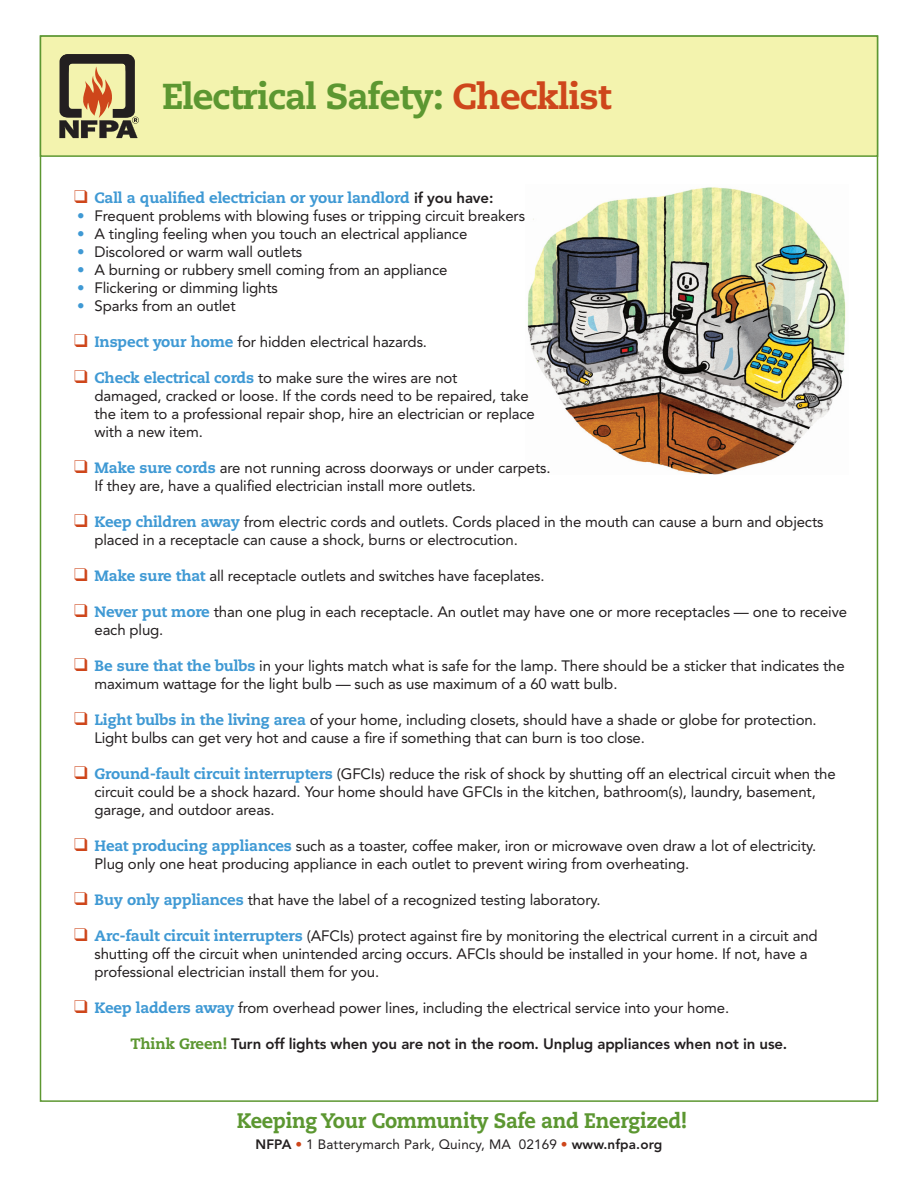
<style>
.page{position:relative;width:918px;height:1188px;background:#fff}
.page>*{position:absolute;margin:0;border:0;box-sizing:border-box;transform-origin:0 0}
.t1{font:800 36px "Caecilia";letter-spacing:-.025em;color:#5c9731}
.t2{font:800 21px "Caecilia";letter-spacing:-.015em;color:#5c9731;scale:.95 1}
.t3{font:15px/18px "Avenir";letter-spacing:-.01em;color:#231f20}
.t4{font:800 15px "Avenir";letter-spacing:-.01em;color:#231f20}
.t5{font:800 15px "Caecilia";letter-spacing:-.01em;color:#3f99d4}
.t6{font:13.5px "Avenir";letter-spacing:.01em;color:#231f20}
.s1{color:#ce461b}
.s2{font-family:"Avenir";color:#231f20}
.s3{color:#3f99d4}
.s4{font-family:"Caecilia";font-weight:800;color:#3f99d4}
.s5{font-family:"Caecilia";color:#5c9731}
.s6{font-weight:800}
</style>
<div class="page">
<div style="left:41px;top:36px;width:837px;height:120px;background:#f3f3ae"></div>
<div style="left:40px;top:35px;width:838px;height:122px;border:2px solid #5c9731"></div>
<svg style="left:59px;top:54px;width:80px;height:84px"></svg>
<img style="left:527px;top:187px;width:319px;height:287px">
<h1 class="t1" style="left:162px;top:81px;width:451px">Electrical Safety: <span class="s1">Checklist</span></h1>
<p class="t5" style="left:74px;top:191px;width:421px"><span class="s1">❑</span> Call a qualified electrician or your landlord <span class="s2">if you have:</span></p>
<p class="t3" style="left:77px;top:208px;width:449px"><span class="s3">•</span> Frequent problems with blowing fuses or tripping circuit breakers</p>
<p class="t3" style="left:77px;top:226px;width:392px"><span class="s3">•</span> A tingling feeling when you touch an electrical appliance</p>
<p class="t3" style="left:77px;top:244px;width:227px"><span class="s3">•</span> Discolored or warm wall outlets</p>
<p class="t3" style="left:77px;top:262px;width:372px"><span class="s3">•</span> A burning or rubbery smell coming from an appliance</p>
<p class="t3" style="left:77px;top:280px;width:202px"><span class="s3">•</span> Flickering or dimming lights</p>
<p class="t3" style="left:77px;top:298px;width:160px"><span class="s3">•</span> Sparks from an outlet</p>
<p class="t3" style="left:74px;top:334px;width:354px"><span class="s1">❑</span> <span class="s4">Inspect your home</span> for hidden electrical hazards.</p>
<p class="t3" style="left:94px;top:370px;width:442px;text-indent:-20px"><span class="s1">❑</span> <span class="s4">Check electrical cords</span> to make sure the wires are not<br>damaged, cracked or loose. If the cords need to be repaired, take the item to a professional repair shop, hire an electrician or replace with a new item.</p>
<p class="t3" style="left:94px;top:460px;width:458px;text-indent:-20px"><span class="s1">❑</span> <span class="s4">Make sure cords</span> are not running across doorways or under carpets.<br>If they are, have a qualified electrician install more outlets.</p>
<p class="t3" style="left:95px;top:514px;width:731px;text-indent:-20px"><span class="s1">❑</span> <span class="s4">Keep children away</span> from electric cords and outlets. Cords placed in the mouth can cause a burn and objects placed in a receptacle can cause a shock, burns or electrocution.</p>
<p class="t3" style="left:74px;top:568px;width:472px"><span class="s1">❑</span> <span class="s4">Make sure that</span> all receptacle outlets and switches have faceplates.</p>
<p class="t3" style="left:95px;top:604px;width:754px;text-indent:-20px"><span class="s1">❑</span> <span class="s4">Never put more</span> than one plug in each receptacle. An outlet may have one or more receptacles — one to receive each plug.</p>
<p class="t3" style="left:94px;top:658px;width:752px;text-indent:-20px"><span class="s1">❑</span> <span class="s4">Be sure that the bulbs</span> in your lights match what is safe for the lamp. There should be a sticker that indicates the maximum wattage for the light bulb — such as use maximum of a 60 watt bulb.</p>
<p class="t3" style="left:94px;top:712px;width:724px;text-indent:-20px"><span class="s1">❑</span> <span class="s4">Light bulbs in the living area</span> of your home, including closets, should have a shade or globe for protection.<br>Light bulbs can get very hot and cause a fire if something that can burn is too close.</p>
<p class="t3" style="left:94px;top:766px;width:743px;text-indent:-20px"><span class="s1">❑</span> <span class="s4">Ground-fault circuit interrupters</span> (GFCIs) reduce the risk of shock by shutting off an electrical circuit when the circuit could be a shock hazard. Your home should have GFCIs in the kitchen, bathroom(s), laundry, basement, garage, and outdoor areas.</p>
<p class="t3" style="left:94px;top:838px;width:723px;text-indent:-20px"><span class="s1">❑</span> <span class="s4">Heat producing appliances</span> such as a toaster, coffee maker, iron or microwave oven draw a lot of electricity.<br>Plug only one heat producing appliance in each outlet to prevent wiring from overheating.</p>
<p class="t3" style="left:74px;top:892px;width:528px"><span class="s1">❑</span> <span class="s4">Buy only appliances</span> that have the label of a recognized testing laboratory.</p>
<p class="t3" style="left:94px;top:928px;width:725px;text-indent:-20px"><span class="s1">❑</span> <span class="s4">Arc-fault circuit interrupters</span> (AFCIs) protect against fire by monitoring the electrical current in a circuit and shutting off the circuit when unintended arcing occurs. AFCIs should be installed in your home. If not, have a professional electrician install them for you.</p>
<p class="t3" style="left:74px;top:1000px;width:656px"><span class="s1">❑</span> <span class="s4">Keep ladders away</span> from overhead power lines, including the electrical service into your home.</p>
<p class="t4" style="left:131px;top:1037px;width:658px"><span class="s5">Think Green!</span> Turn off lights when you are not in the room. Unplug appliances when not in use.</p>
<h2 class="t2" style="left:237px;top:1112px;width:475px">Keeping Your Community Safe and Energized!</h2>
<p class="t6" style="left:256px;top:1139px;width:408px"><span class="s6">NFPA</span> <span class="s1">•</span> 1 Batterymarch Park, Quincy, MA 02169 <span class="s1">•</span> <span class="s6">www.nfpa.org</span></p>
</div>
